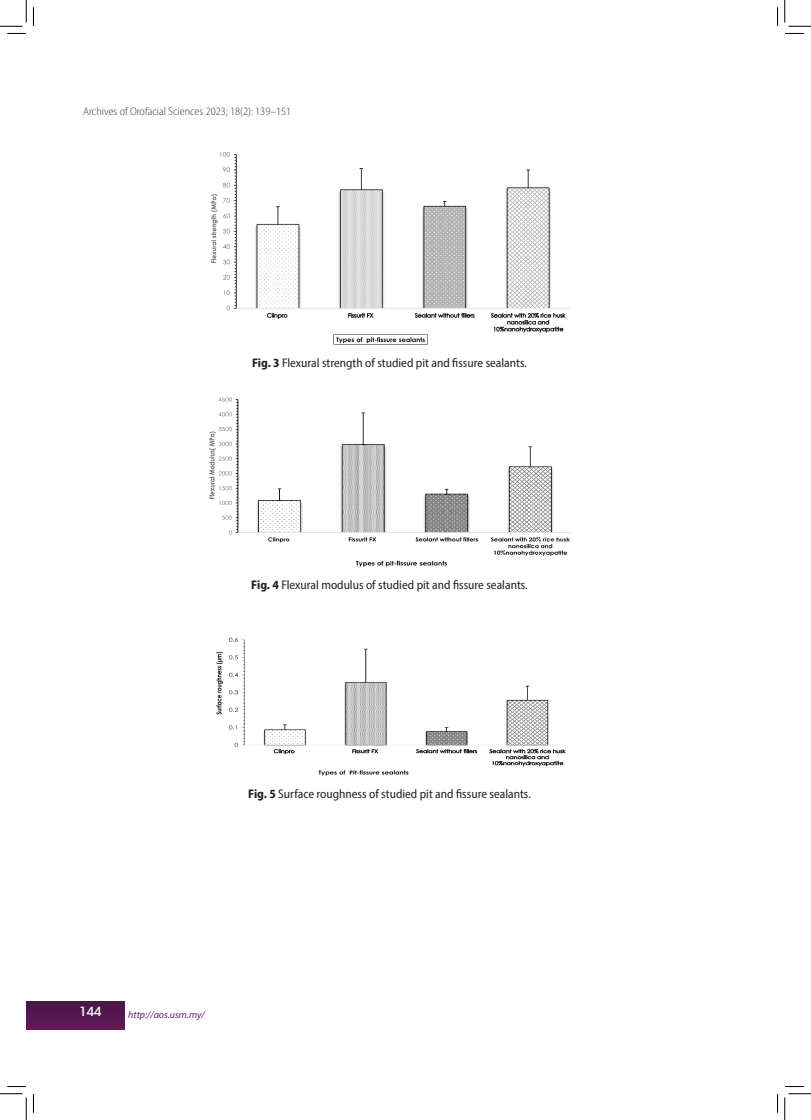
<style>
.page{position:relative;width:811px;height:1120px;background:#fff}
.page>*{position:absolute;margin:0;border:0;box-sizing:border-box;transform-origin:0 0}
.t1{font:semi-condensed 12.5px "Myriad Pro";color:#231f20}
.t2{font:500 12.5px "ITC Avant Garde Std";color:#fff}
.t3{font:300 semi-condensed 11.25px "Myriad Pro";color:#572563}
.t4{font:italic 10px "Myriad Pro";color:#572563}
.s1{font-weight:700}
</style>
<div class="page">
<div style="left:26px;top:1001px;width:98px;height:28px;background:#541950"></div>
<img style="left:211px;top:151px;width:359px;height:194px">
<img style="left:209px;top:397px;width:363px;height:170px">
<img style="left:216px;top:637px;width:350px;height:139px">
<svg style="left:7px;top:33px;width:19px;height:1px"></svg>
<svg style="left:785px;top:33px;width:19px;height:1px"></svg>
<svg style="left:7px;top:1086px;width:19px;height:1px"></svg>
<svg style="left:785px;top:1086px;width:19px;height:1px"></svg>
<svg style="left:33px;top:7px;width:1px;height:19px"></svg>
<svg style="left:33px;top:1094px;width:1px;height:18px"></svg>
<svg style="left:777px;top:7px;width:1px;height:19px"></svg>
<svg style="left:777px;top:1094px;width:1px;height:18px"></svg>
<svg style="left:0;top:0;width:27px;height:27px"></svg>
<svg style="left:0;top:1093px;width:27px;height:26px"></svg>
<svg style="left:785px;top:0;width:26px;height:27px"></svg>
<svg style="left:785px;top:1093px;width:26px;height:26px"></svg>
<p class="t3" style="left:83px;top:104px;width:210px">Archives of Orofacial Sciences 2023; 18(2): 139–151</p>
<p class="t1" style="left:252px;top:355px;width:277px"><span class="s1">Fig. 3</span> Flexural strength of studied pit and fissure sealants.</p>
<p class="t1" style="left:251px;top:577px;width:278px"><span class="s1">Fig. 4</span> Flexural modulus of studied pit and fissure sealants.</p>
<p class="t1" style="left:248px;top:785px;width:284px"><span class="s1">Fig. 5</span> Surface roughness of studied pit and fissure sealants.</p>
<p class="t2" style="left:79px;top:1004px;width:24px">144</p>
<p class="t4" style="left:128px;top:1008px;width:78px">http://aos.usm.my/</p>
</div>
